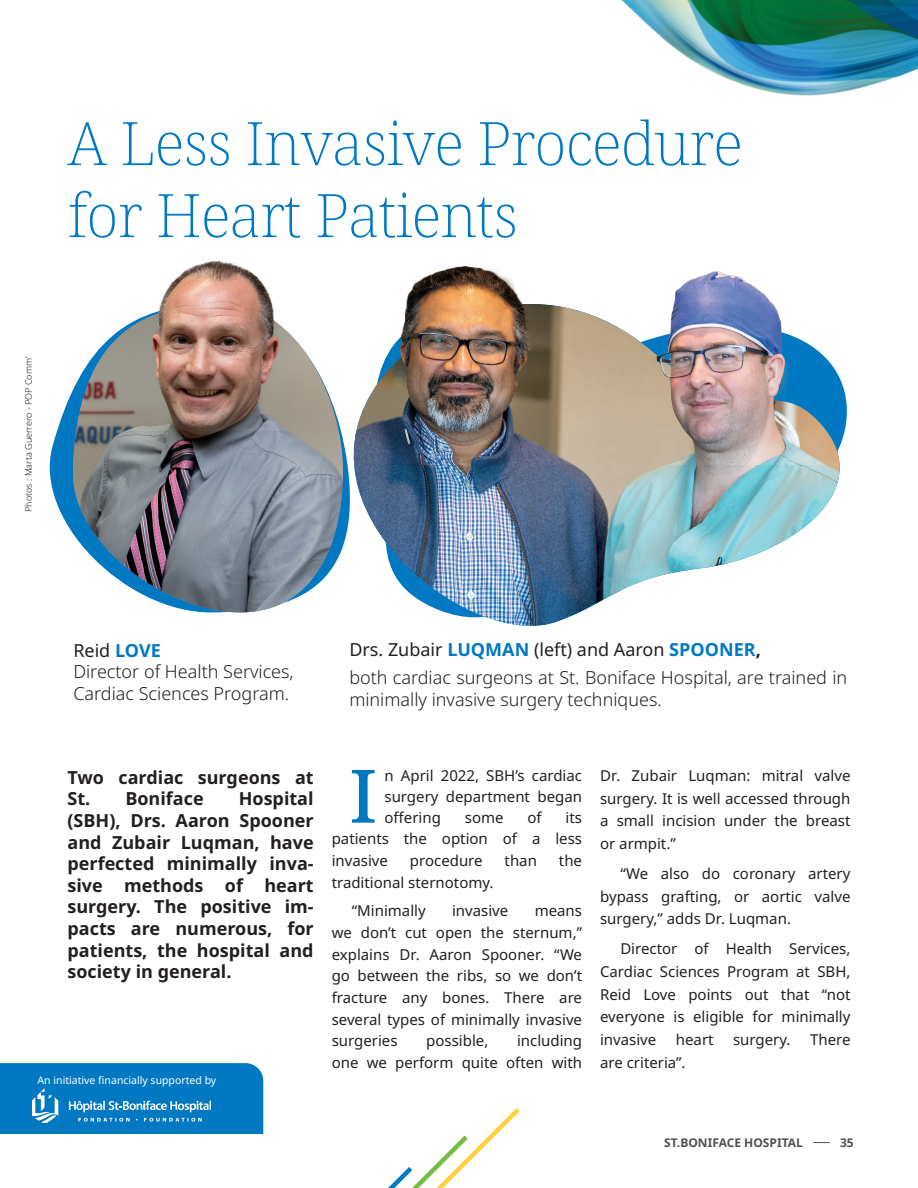
<style>
.page{position:relative;width:918px;height:1188px;background:#fff}
.page>*{position:absolute;margin:0;border:0;box-sizing:border-box;transform-origin:0 0}
.t1{font:500 73.8px "Noto Serif";color:#0079c2}
.t2{font:200 60px/72px "Noto Serif";letter-spacing:-.02em;color:#0079c2}
.t3{font:700 18px/21.6px "Noto Sans";color:#231f20}
.t4{font:300 18px/21.6px "Noto Sans";color:#231f20}
.t5{font:18px "Noto Sans";color:#231f20}
.t6{font:15px/21.8px "Noto Sans";color:#231f20;text-align:justify}
.t7{font:700 12px "Noto Sans";color:#4f5152}
.t8{font:10.5px "Noto Sans";color:#fff}
.t9{font:300 9px "Noto Sans";color:#231f20}
.s1{font-weight:400}
.s2{font-weight:700;color:#0079c2}
.s3{font-weight:700}
</style>
<div class="page">
<svg style="left:813px;top:1142px;width:17px;height:1px"></svg>
<svg style="left:388px;top:1108px;width:132px;height:80px"></svg>
<img style="left:361px;top:387px;width:479px;height:239px">
<img style="left:375px;top:266px;width:467px;height:199px">
<svg style="left:49px;top:394px;width:312px;height:152px"></svg>
<img style="left:71px;top:328px;width:272px;height:284px">
<img style="left:123px;top:261px;width:200px;height:169px">
<img style="left:621px;top:0;width:297px;height:96px">
<svg style="left:0;top:1063px;width:263px;height:71px;background:#0f81c5"></svg>
<p class="t2" style="left:68px;top:110px;width:677px">A Less Invasive Procedure for Heart Patients</p>
<p class="t9" style="left:22px;top:512px;width:156px;rotate:-90deg">Photos : Marta Guerrero - POP Comm’</p>
<p class="t4" style="left:73px;top:640px;width:222px"><span class="s1">Reid</span> <span class="s2">LOVE<br></span>Director of Health Services,<br>Cardiac Sciences Program.</p>
<p class="t5" style="left:349px;top:636px;width:413px">Drs. Zubair <span class="s2">LUQMAN</span> (left) and Aaron <span class="s2">SPOONER</span><span class="s3">,</span></p>
<p class="t4" style="left:349px;top:667px;width:499px">both cardiac surgeons at St. Boniface Hospital, are trained in minimally invasive surgery techniques.</p>
<p class="t3" style="left:68px;top:767px;width:248px">Two cardiac surgeons at<br>St. Boniface</p>
<p class="t3" style="left:68px;top:789px;width:248px;text-align:justify;text-indent:171px">Hospital (SBH), Drs. Aaron Spooner and Zubair Luqman, have perfected minimally inva&shy;sive methods of heart surgery. The positive im&shy;pacts are numerous, for patients, the hospital and society in general.</p>
<p class="t1" style="left:349px;top:745px;width:29px">I</p>
<p class="t6" style="left:384px;top:765px;width:199px;line-height:21px">n April 2022, SBH’s cardiac surgery department began offering</p>
<p class="t6" style="left:465px;top:807px;width:40px">some</p>
<p class="t6" style="left:527px;top:807px;width:16px">of</p>
<p class="t6" style="left:332px;top:807px;width:252px;text-indent:234px">its patients the option of a less invasive</p>
<p class="t6" style="left:410px;top:850px;width:74px">procedure</p>
<p class="t6" style="left:505px;top:850px;width:34px">than</p>
<p class="t6" style="left:559px;top:850px;width:25px">the</p>
<p class="t6" style="left:332px;top:872px;width:163px">traditional sternotomy.</p>
<p class="t6" style="left:352px;top:900px;width:75px">“Minimally</p>
<p class="t6" style="left:452px;top:900px;width:58px">invasive</p>
<p class="t6" style="left:332px;top:900px;width:252px;text-indent:203px">means we don’t cut open the sternum,” explains Dr. Aaron Spooner. “We go between the ribs, so we don’t fracture any bones. There are several types of minimally invasive surgeries</p>
<p class="t6" style="left:332px;top:1030px;width:252px;text-align:right">including<br>one we perform quite often with</p>
<p class="t6" style="left:426px;top:1030px;width:64px">possible,</p>
<p class="t6" style="left:600px;top:764px;width:252px;line-height:22.8px">Dr. Zubair Luqman: mitral valve surgery. It is well accessed through a small incision under the breast or armpit.”</p>
<p class="t6" style="left:600px;top:862px;width:252px;line-height:22.8px;text-indent:20px">“We also do coronary artery bypass grafting, or aortic valve surgery,” adds Dr. Luqman.</p>
<p class="t6" style="left:600px;top:937px;width:252px;line-height:22.8px;text-indent:20px">Director of Health Services, Cardiac Sciences Program at SBH, Reid Love points out that “not everyone is eligible for minimally invasive</p>
<p class="t6" style="left:676px;top:1029px;width:39px">heart</p>
<p class="t6" style="left:733px;top:1029px;width:59px">surgery.</p>
<p class="t6" style="left:810px;top:1029px;width:42px">There</p>
<p class="t6" style="left:600px;top:1052px;width:87px">are criteria”.</p>
<p class="t8" style="left:38px;top:1073px;width:180px">An initiative financially supported by</p>
<p class="t7" style="left:664px;top:1134px;width:140px">ST.BONIFACE HOSPITAL</p>
<p class="t7" style="left:840px;top:1134px;width:15px">35</p>
</div>
